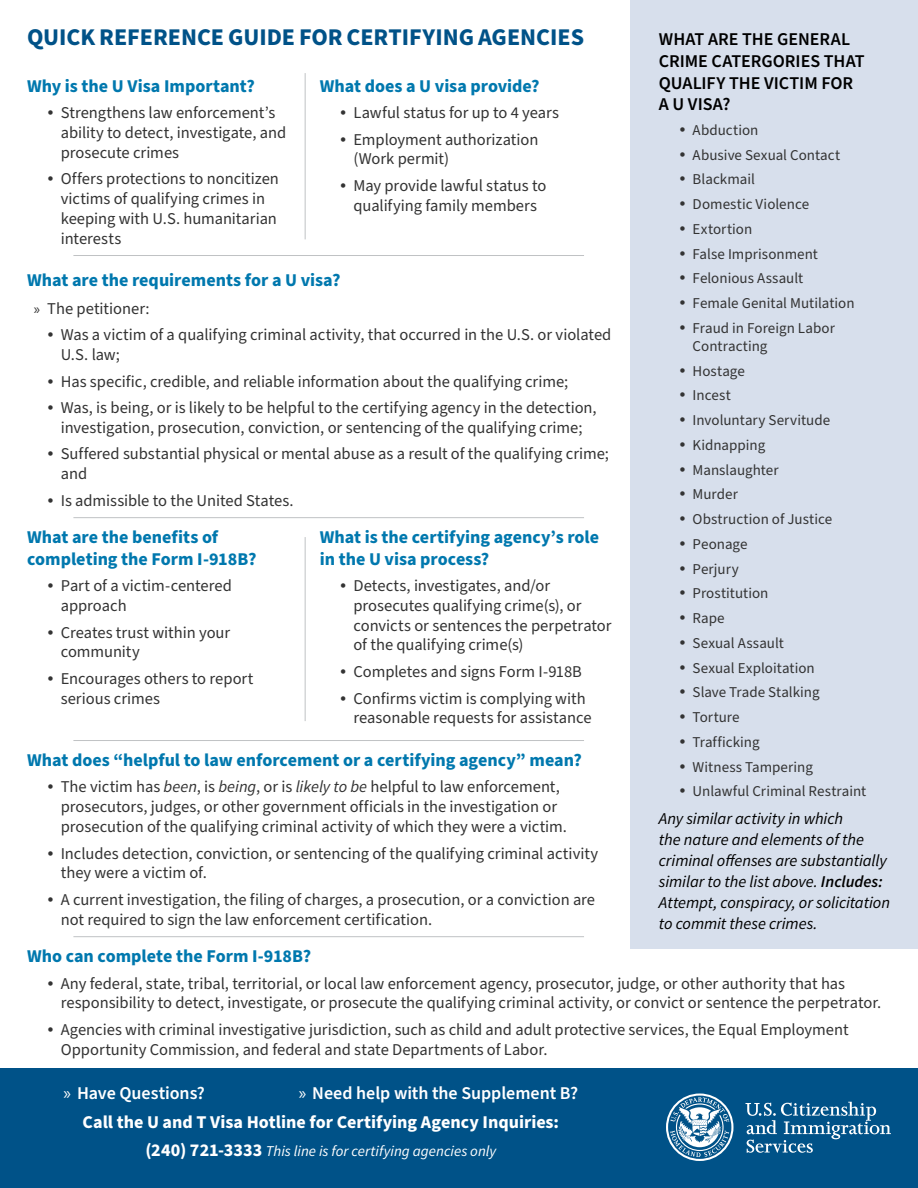
<style>
.page{position:relative;width:918px;height:1188px;background:#fff}
.page>*{position:absolute;margin:0;border:0;box-sizing:border-box;transform-origin:0 0}
.t1{font:700 24px "Source Sans Pro";color:#005288}
.t2{font:700 18px/21.6px "Source Sans Pro";color:#0078ae}
.t3{font:700 18px/28.8px "Source Sans Pro";color:#fff}
.t4{font:600 18px/21.6px "Source Sans Pro";letter-spacing:-.005em;color:#000}
.t5{font:600 18px "Source Sans Pro";letter-spacing:-.005em;color:#fff}
.t6{font:16.5px/19.8px "Source Sans Pro";letter-spacing:-.005em;color:#333}
.t7{font:italic 16.5px/21px "Source Sans Pro";letter-spacing:-.005em;color:#000}
.t8{font:15px/18px "Source Sans Pro";color:#333}
.t9{font:italic 15px "Source Sans Pro";color:#fff}
.s1{font-weight:600}
.s2{font-family:"Myriad Pro";font-size:15px}
.s3{font-style:italic}
.s4{font-family:"Myriad Pro";font-weight:400}
.s5{font-weight:700;font-style:normal;font-size:18px}
</style>
<div class="page">
<div style="left:630px;top:0;width:288px;height:949px;background:#d7dfec"></div>
<hr style="left:305px;top:73px;width:1px;height:166px;background:#c0c2c4">
<hr style="left:73px;top:255px;width:511px;height:1px;background:#c0c2c4">
<hr style="left:73px;top:740px;width:511px;height:1px;background:#c0c2c4">
<hr style="left:73px;top:517px;width:511px;height:1px;background:#c0c2c4">
<hr style="left:73px;top:936px;width:511px;height:1px;background:#c0c2c4">
<hr style="left:305px;top:537px;width:1px;height:184px;background:#c0c2c4">
<div style="left:0;top:1069px;width:918px;height:119px;background:#005288"></div>
<svg style="left:746px;top:1102px;width:145px;height:51px"></svg>
<svg style="left:666px;top:1094px;width:68px;height:67px"></svg>
<h1 class="t1" style="left:27px;top:21px;width:559px">QUICK REFERENCE GUIDE FOR CERTIFYING AGENCIES</h1>
<p class="t2" style="left:27px;top:75px;width:229px">Why is the U Visa Important?</p>
<p class="t6" style="left:61px;top:103px;width:227px;text-indent:-14px">• Strengthens law enforcement’s ability to detect, investigate, and prosecute crimes</p>
<p class="t6" style="left:61px;top:169px;width:220px;text-indent:-14px">• Offers protections to noncitizen victims of qualifying crimes in keeping with U.S. humanitarian interests</p>
<p class="t4" style="left:659px;top:29px;width:207px">WHAT ARE THE GENERAL<br>CRIME CATERGORIES THAT<br>QUALIFY THE VICTIM FOR<br>A U VISA?</p>
<p class="t8" style="left:679px;top:121px;width:81px">• Abduction</p>
<p class="t8" style="left:679px;top:146px;width:163px">• Abusive Sexual Contact</p>
<p class="t8" style="left:679px;top:171px;width:77px">• Blackmail</p>
<p class="t8" style="left:679px;top:196px;width:132px">• Domestic Violence</p>
<p class="t8" style="left:679px;top:220px;width:75px">• Extortion</p>
<p class="t8" style="left:679px;top:245px;width:140px">• False Imprisonment</p>
<p class="t8" style="left:679px;top:270px;width:126px">• Felonious Assault</p>
<p class="t8" style="left:679px;top:295px;width:177px">• Female Genital Mutilation</p>
<p class="t8" style="left:693px;top:319px;width:144px;text-indent:-14px">• Fraud in Foreign Labor<br>Contracting</p>
<p class="t8" style="left:679px;top:362px;width:67px">• Hostage</p>
<p class="t8" style="left:679px;top:387px;width:53px">• Incest</p>
<p class="t8" style="left:679px;top:412px;width:153px">• Involuntary Servitude</p>
<p class="t8" style="left:679px;top:436px;width:88px">• Kidnapping</p>
<p class="t8" style="left:679px;top:461px;width:101px">• Manslaughter</p>
<p class="t8" style="left:679px;top:486px;width:60px">• Murder</p>
<p class="t8" style="left:679px;top:511px;width:155px">• Obstruction of Justice</p>
<p class="t8" style="left:679px;top:535px;width:70px">• Peonage</p>
<p class="t8" style="left:679px;top:560px;width:61px">• Perjury</p>
<p class="t8" style="left:679px;top:585px;width:91px">• Prostitution</p>
<p class="t8" style="left:679px;top:610px;width:47px">• Rape</p>
<p class="t8" style="left:679px;top:634px;width:106px">• Sexual Assault</p>
<p class="t8" style="left:679px;top:659px;width:137px">• Sexual Exploitation</p>
<p class="t8" style="left:679px;top:684px;width:142px">• Slave Trade Stalking</p>
<p class="t8" style="left:679px;top:709px;width:62px">• Torture</p>
<p class="t8" style="left:679px;top:733px;width:82px">• Trafficking</p>
<p class="t8" style="left:679px;top:758px;width:135px">• Witness Tampering</p>
<p class="t8" style="left:679px;top:783px;width:189px">• Unlawful Criminal Restraint</p>
<p class="t7" style="left:659px;top:808px;width:233px">Any similar activity in which<br>the nature and elements of the criminal offenses are substantially similar to the list above. <span class="s1">Includes:<br></span>Attempt, conspiracy, or solicitation to commit these crimes.</p>
<p class="t2" style="left:320px;top:75px;width:221px">What does a U visa provide?</p>
<p class="t6" style="left:340px;top:103px;width:221px">• Lawful status for up to 4 years</p>
<p class="t6" style="left:353px;top:130px;width:187px;text-indent:-14px">• Employment authorization (Work permit)</p>
<p class="t6" style="left:340px;top:176px;width:208px;text-align:center">• May provide lawful status to qualifying family members</p>
<p class="t2" style="left:27px;top:270px;width:315px">What are the requirements for a U visa?</p>
<p class="t6" style="left:34px;top:299px;width:117px"><span class="s2">»</span> The petitioner:</p>
<p class="t6" style="left:61px;top:325px;width:552px;text-indent:-14px">• Was a victim of a qualifying criminal activity, that occurred in the U.S. or violated<br>U.S. law;</p>
<p class="t6" style="left:47px;top:372px;width:523px">• Has specific, credible, and reliable information about the qualifying crime;</p>
<p class="t6" style="left:47px;top:398px;width:551px;text-align:center">• Was, is being, or is likely to be helpful to the certifying agency in the detection, investigation, prosecution, conviction, or sentencing of the qualifying crime;</p>
<p class="t6" style="left:61px;top:445px;width:550px;text-indent:-14px">• Suffered substantial physical or mental abuse as a result of the qualifying crime; and</p>
<p class="t6" style="left:47px;top:491px;width:248px">• Is admissible to the United States.</p>
<p class="t2" style="left:27px;top:527px;width:231px">What are the benefits of completing the Form I-918B?</p>
<p class="t6" style="left:61px;top:576px;width:173px;text-indent:-14px">• Part of a victim-centered approach</p>
<p class="t6" style="left:61px;top:623px;width:171px;text-indent:-14px">• Creates trust within your community</p>
<p class="t6" style="left:61px;top:669px;width:194px;text-indent:-14px">• Encourages others to report serious crimes</p>
<p class="t2" style="left:320px;top:527px;width:281px">What is the certifying agency’s role in the U visa process?</p>
<p class="t6" style="left:353px;top:576px;width:260px;text-indent:-14px">• Detects, investigates, and/or prosecutes qualifying crime(s), or convicts or sentences the perpetrator of the qualifying crime(s)</p>
<p class="t6" style="left:340px;top:662px;width:243px">• Completes and signs Form I-918B</p>
<p class="t6" style="left:353px;top:689px;width:240px;text-indent:-14px">• Confirms victim is complying with reasonable requests for assistance</p>
<p class="t2" style="left:27px;top:750px;width:556px">What does “helpful to law enforcement or a certifying agency” mean?</p>
<p class="t6" style="left:61px;top:778px;width:508px;text-indent:-14px">• The victim has <span class="s3">been</span>, is <span class="s3">being</span>, or is <span class="s3">likely to be</span> helpful to law enforcement, prosecutors, judges, or other government officials in the investigation or prosecution of the qualifying criminal activity of which they were a victim.</p>
<p class="t6" style="left:61px;top:844px;width:539px;text-indent:-14px">• Includes detection, conviction, or sentencing of the qualifying criminal activity they were a victim of.</p>
<p class="t6" style="left:61px;top:890px;width:536px;text-indent:-14px">• A current investigation, the filing of charges, a prosecution, or a conviction are not required to sign the law enforcement certification.</p>
<p class="t2" style="left:27px;top:946px;width:286px">Who can complete the Form I-918B?</p>
<p class="t6" style="left:61px;top:974px;width:822px;text-indent:-14px">• Any federal, state, tribal, territorial, or local law enforcement agency, prosecutor, judge, or other authority that has responsibility to detect, investigate, or prosecute the qualifying criminal activity, or convict or sentence the perpetrator.</p>
<p class="t6" style="left:61px;top:1020px;width:789px;text-indent:-14px">• Agencies with criminal investigative jurisdiction, such as child and adult protective services, the Equal Employment<br>Opportunity Commission, and federal and state Departments of Labor.</p>
<p class="t5" style="left:64px;top:1081px;width:143px"><span class="s4">»</span> Have Questions?</p>
<p class="t3" style="left:83px;top:1079px;width:497px;text-indent:216px"><span class="s4">»</span> <span class="s1">Need help with the Supplement B?<br></span>Call the U and T Visa Hotline for Certifying Agency Inquiries:</p>
<p class="t9" style="left:145px;top:1142px;width:352px"><span class="s5">(240) 721-3333</span> This line is for certifying agencies only</p>
</div>
